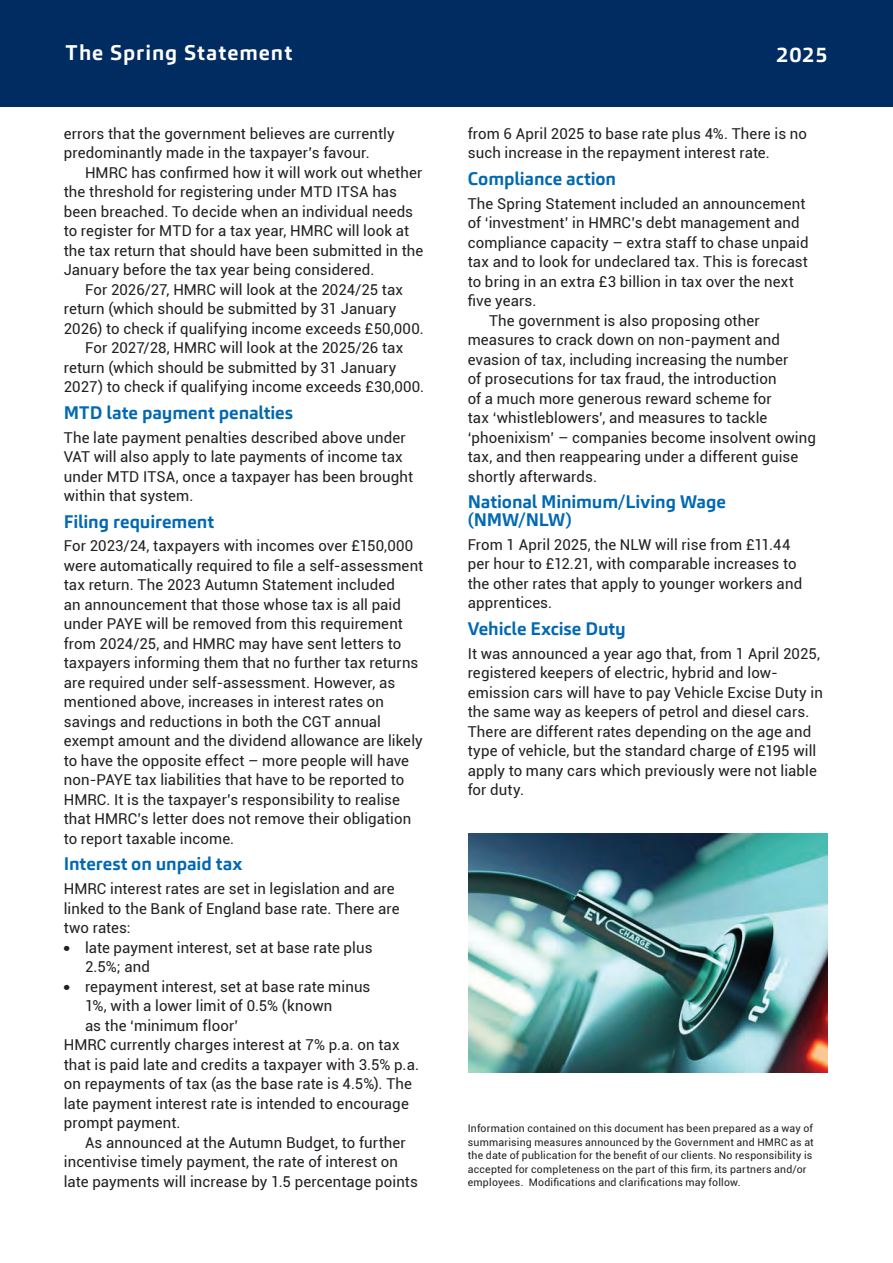
<style>
.page{position:relative;width:893px;height:1263px;background:#fff}
.page>*{position:absolute;margin:0;border:0;box-sizing:border-box;transform-origin:0 0}
.t1{font:700 21px "Carnac";letter-spacing:.045em;color:#fff}
.t2{font:700 18px/18px "Carnac";letter-spacing:-.005em;color:#0168b3}
.t3{font:15px/19.5px "Roboto";letter-spacing:.005em;color:#231f20}
.t4{font:10.5px/13.5px "Roboto";letter-spacing:.02em;color:#231f20}
</style>
<div class="page">
<div style="left:0;top:0;width:893px;height:106px;background:#002c62"></div>
<img style="left:469px;top:833px;width:359px;height:240px">
<h1 class="t1" style="left:65px;top:39px;width:228px">The Spring Statement</h1>
<h1 class="t1" style="left:776px;top:41px;width:53px">2025</h1>
<p class="t3" style="left:64px;top:123px;width:332px">errors that the government believes are currently predominantly made in the taxpayer’s favour.</p>
<p class="t3" style="left:64px;top:162px;width:361px;text-indent:21px">HMRC has confirmed how it will work out whether the threshold for registering under MTD ITSA has been breached. To decide when an individual needs to register for MTD for a tax year, HMRC will look at the tax return that should have been submitted in the January before the tax year being considered.</p>
<p class="t3" style="left:85px;top:279px;width:320px">For 2026/27, HMRC will look at the 2024/25 tax</p>
<p class="t3" style="left:64px;top:299px;width:334px">return (which should be submitted by 31 January</p>
<p class="t3" style="left:64px;top:318px;width:361px">2026) to check if qualifying income exceeds £50,000.</p>
<p class="t3" style="left:85px;top:338px;width:320px">For 2027/28, HMRC will look at the 2025/26 tax</p>
<p class="t3" style="left:64px;top:357px;width:334px">return (which should be submitted by 31 January</p>
<p class="t3" style="left:64px;top:377px;width:362px">2027) to check if qualifying income exceeds £30,000.</p>
<p class="t2" style="left:64px;top:404px;width:231px">MTD late payment penalties</p>
<p class="t3" style="left:64px;top:427px;width:351px">The late payment penalties described above under VAT will also apply to late payments of income tax under MTD ITSA, once a taxpayer has been brought within that system.</p>
<p class="t2" style="left:64px;top:512px;width:152px">Filing requirement</p>
<p class="t3" style="left:64px;top:536px;width:361px">For 2023/24, taxpayers with incomes over £150,000 were automatically required to file a self-assessment tax return. The 2023 Autumn Statement included<br>an announcement that those whose tax is all paid under PAYE will be removed from this requirement from 2024/25, and HMRC may have sent letters to taxpayers informing them that no further tax returns are required under self-assessment. However, as mentioned above, increases in interest rates on savings and reductions in both the CGT annual exempt amount and the dividend allowance are likely to have the opposite effect – more people will have non-PAYE tax liabilities that have to be reported to HMRC. It is the taxpayer’s responsibility to realise that HMRC’s letter does not remove their obligation to report taxable income.</p>
<p class="t2" style="left:64px;top:855px;width:180px">Interest on unpaid tax</p>
<p class="t3" style="left:64px;top:878px;width:337px">HMRC interest rates are set in legislation and are linked to the Bank of England base rate. There are two rates:</p>
<p class="t3" style="left:85px;top:937px;width:289px;text-indent:-21px">● late payment interest, set at base rate plus<br>2.5%; and</p>
<p class="t3" style="left:64px;top:976px;width:308px">● repayment interest, set at base rate minus</p>
<p class="t3" style="left:85px;top:995px;width:249px">1%, with a lower limit of 0.5% (known</p>
<p class="t3" style="left:85px;top:1015px;width:155px">as the ‘minimum floor’</p>
<p class="t3" style="left:64px;top:1034px;width:337px">HMRC currently charges interest at 7% p.a. on tax</p>
<p class="t3" style="left:64px;top:1054px;width:357px">that is paid late and credits a taxpayer with 3.5% p.a.</p>
<p class="t3" style="left:64px;top:1073px;width:350px">on repayments of tax (as the base rate is 4.5%). The</p>
<p class="t3" style="left:64px;top:1093px;width:347px">late payment interest rate is intended to encourage</p>
<p class="t3" style="left:64px;top:1112px;width:118px">prompt payment.</p>
<p class="t3" style="left:85px;top:1132px;width:322px">As announced at the Autumn Budget, to further</p>
<p class="t3" style="left:64px;top:1151px;width:336px">incentivise timely payment, the rate of interest on</p>
<p class="t3" style="left:64px;top:1171px;width:356px">late payments will increase by 1.5 percentage points</p>
<p class="t3" style="left:468px;top:123px;width:341px">from 6 April 2025 to base rate plus 4%. There is no such increase in the repayment interest rate.</p>
<p class="t2" style="left:468px;top:170px;width:150px">Compliance action</p>
<p class="t3" style="left:468px;top:193px;width:339px">The Spring Statement included an announcement</p>
<p class="t3" style="left:468px;top:212px;width:334px">of ‘investment’ in HMRC’s debt management and</p>
<p class="t3" style="left:468px;top:232px;width:342px">compliance capacity – extra staff to chase unpaid</p>
<p class="t3" style="left:468px;top:251px;width:342px">tax and to look for undeclared tax. This is forecast</p>
<p class="t3" style="left:468px;top:271px;width:328px">to bring in an extra £3 billion in tax over the next</p>
<p class="t3" style="left:468px;top:290px;width:70px">five years.</p>
<p class="t3" style="left:489px;top:310px;width:272px">The government is also proposing other</p>
<p class="t3" style="left:468px;top:329px;width:314px">measures to crack down on non-payment and</p>
<p class="t3" style="left:468px;top:349px;width:322px">evasion of tax, including increasing the number</p>
<p class="t3" style="left:468px;top:368px;width:310px">of prosecutions for tax fraud, the introduction</p>
<p class="t3" style="left:468px;top:388px;width:306px">of a much more generous reward scheme for</p>
<p class="t3" style="left:468px;top:407px;width:301px">tax ‘whistleblowers’, and measures to tackle</p>
<p class="t3" style="left:468px;top:427px;width:350px">‘phoenixism’ – companies become insolvent owing</p>
<p class="t3" style="left:468px;top:446px;width:332px">tax, and then reappearing under a different guise</p>
<p class="t3" style="left:468px;top:466px;width:131px">shortly afterwards.</p>
<p class="t2" style="left:468px;top:493px;width:260px">National Minimum/Living Wage (NMW/NLW)</p>
<p class="t3" style="left:468px;top:534px;width:336px">From 1 April 2025, the NLW will rise from £11.44 per hour to £12.21, with comparable increases to the other rates that apply to younger workers and apprentices.</p>
<p class="t2" style="left:468px;top:620px;width:160px">Vehicle Excise Duty</p>
<p class="t3" style="left:468px;top:643px;width:357px">It was announced a year ago that, from 1 April 2025, registered keepers of electric, hybrid and low&shy;emission cars will have to pay Vehicle Excise Duty in the same way as keepers of petrol and diesel cars.<br>There are different rates depending on the age and type of vehicle, but the standard charge of £195 will apply to many cars which previously were not liable for duty.</p>
<p class="t4" style="left:468px;top:1121px;width:348px">Information contained on this document has been prepared as a way of summarising measures announced by the Government and HMRC as at the date of publication for the benefit of our clients. No responsibility is accepted for completeness on the part of this firm, its partners and/or employees. Modifications and clarifications may follow.</p>
</div>
